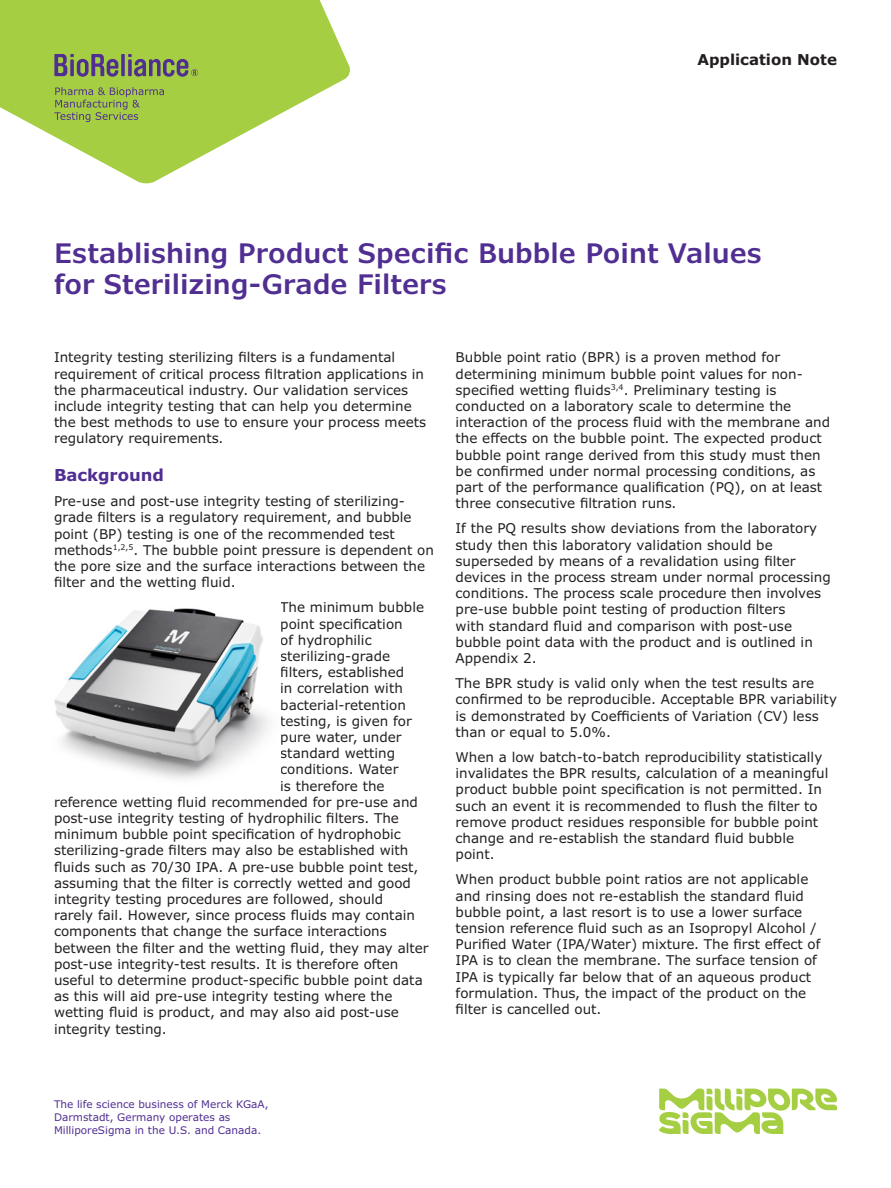
<style>
.page{position:relative;width:891px;height:1188px;background:#fff}
.page>*{position:absolute;margin:0;border:0;box-sizing:border-box;transform-origin:0 0}
.Headline_18_21{font:600 27px/31.5px "Verdana Pro";color:#502e92}
.Section_Head_11_13{font:700 16.5px "Verdana Pro";color:#502e92}
.t1{font:700 15px "Verdana Pro";color:#231f20}
.Body_Copy_9_11{font:13.5px/16.2px "Verdana Pro";color:#231f20}
.Caption_7_9{font:10.5px/12.6px "Verdana Pro";color:#502e92}
</style>
<div class="page">
<svg style="left:0;top:0;width:350px;height:184px;fill:#a5ce43"></svg>
<svg style="left:128px;top:54px;width:70px;height:23px;background:#849160"></svg>
<svg style="left:121px;top:54px;width:4px;height:22px"></svg>
<svg style="left:54px;top:54px;width:64px;height:23px"></svg>
<svg style="left:54px;top:87px;width:110px;height:35px;background:#97b44f"></svg>
<img style="left:54px;top:608px;width:215px;height:171px">
<svg style="left:659px;top:1089px;width:178px;height:45px"></svg>
<p class="t1" style="left:697px;top:50px;width:141px">Application Note</p>
<p class="Headline_18_21" style="left:54px;top:237px;width:710px">Establishing Product Specific Bubble Point Values for Sterilizing-Grade Filters</p>
<p class="Body_Copy_9_11" style="left:54px;top:350px;width:374px">Integrity testing sterilizing filters is a fundamental requirement of critical process filtration applications in the pharmaceutical industry. Our validation services include integrity testing that can help you determine the best methods to use to ensure your process meets regulatory requirements.</p>
<p class="Section_Head_11_13" style="left:54px;top:464px;width:112px">Background</p>
<p class="Body_Copy_9_11" style="left:54px;top:493px;width:381px">Pre-use and post-use integrity testing of sterilizing&shy;grade filters is a regulatory requirement, and bubble point (BP) testing is one of the recommended test methods<sup>1,2,5</sup>. The bubble point pressure is dependent on the pore size and the surface interactions between the filter and the wetting fluid.</p>
<p class="Body_Copy_9_11" style="left:280px;top:600px;width:145px">The minimum bubble</p>
<p class="Body_Copy_9_11" style="left:280px;top:616px;width:124px">point specification</p>
<p class="Body_Copy_9_11" style="left:280px;top:632px;width:93px">of hydrophilic</p>
<p class="Body_Copy_9_11" style="left:280px;top:648px;width:111px">sterilizing-grade</p>
<p class="Body_Copy_9_11" style="left:280px;top:664px;width:126px">filters, established</p>
<p class="Body_Copy_9_11" style="left:280px;top:681px;width:124px">in correlation with</p>
<p class="Body_Copy_9_11" style="left:280px;top:697px;width:127px">bacterial-retention</p>
<p class="Body_Copy_9_11" style="left:280px;top:713px;width:133px">testing, is given for</p>
<p class="Body_Copy_9_11" style="left:280px;top:729px;width:123px">pure water, under</p>
<p class="Body_Copy_9_11" style="left:280px;top:745px;width:116px">standard wetting</p>
<p class="Body_Copy_9_11" style="left:280px;top:762px;width:120px">conditions. Water</p>
<p class="Body_Copy_9_11" style="left:280px;top:778px;width:106px">is therefore the</p>
<p class="Body_Copy_9_11" style="left:54px;top:794px;width:365px">reference wetting fluid recommended for pre-use and</p>
<p class="Body_Copy_9_11" style="left:54px;top:810px;width:347px">post-use integrity testing of hydrophilic filters. The</p>
<p class="Body_Copy_9_11" style="left:54px;top:826px;width:348px">minimum bubble point specification of hydrophobic</p>
<p class="Body_Copy_9_11" style="left:54px;top:843px;width:356px">sterilizing-grade filters may also be established with</p>
<p class="Body_Copy_9_11" style="left:54px;top:859px;width:366px">fluids such as 70/30 IPA. A pre-use bubble point test,</p>
<p class="Body_Copy_9_11" style="left:54px;top:875px;width:359px">assuming that the filter is correctly wetted and good</p>
<p class="Body_Copy_9_11" style="left:54px;top:891px;width:331px">integrity testing procedures are followed, should</p>
<p class="Body_Copy_9_11" style="left:54px;top:907px;width:363px">rarely fail. However, since process fluids may contain</p>
<p class="Body_Copy_9_11" style="left:54px;top:924px;width:334px">components that change the surface interactions</p>
<p class="Body_Copy_9_11" style="left:54px;top:940px;width:376px">between the filter and the wetting fluid, they may alter</p>
<p class="Body_Copy_9_11" style="left:54px;top:956px;width:346px">post-use integrity-test results. It is therefore often</p>
<p class="Body_Copy_9_11" style="left:54px;top:972px;width:370px">useful to determine product-specific bubble point data</p>
<p class="Body_Copy_9_11" style="left:54px;top:988px;width:340px">as this will aid pre-use integrity testing where the</p>
<p class="Body_Copy_9_11" style="left:54px;top:1005px;width:346px">wetting fluid is product, and may also aid post-use</p>
<p class="Body_Copy_9_11" style="left:54px;top:1021px;width:114px">integrity testing.</p>
<p class="Body_Copy_9_11" style="left:456px;top:350px;width:376px">Bubble point ratio (BPR) is a proven method for determining minimum bubble point values for non&shy;specified wetting fluids<sup>3,4</sup>. Preliminary testing is conducted on a laboratory scale to determine the interaction of the process fluid with the membrane and the effects on the bubble point. The expected product bubble point range derived from this study must then be confirmed under normal processing conditions, as part of the performance qualification (PQ), on at least three consecutive filtration runs.</p>
<p class="Body_Copy_9_11" style="left:456px;top:521px;width:377px">If the PQ results show deviations from the laboratory study then this laboratory validation should be superseded by means of a revalidation using filter devices in the process stream under normal processing conditions. The process scale procedure then involves pre-use bubble point testing of production filters<br>with standard fluid and comparison with post-use bubble point data with the product and is outlined in Appendix 2.</p>
<p class="Body_Copy_9_11" style="left:456px;top:675px;width:383px">The BPR study is valid only when the test results are confirmed to be reproducible. Acceptable BPR variability is demonstrated by Coefficients of Variation (CV) less than or equal to 5.0%.</p>
<p class="Body_Copy_9_11" style="left:456px;top:749px;width:374px">When a low batch-to-batch reproducibility statistically invalidates the BPR results, calculation of a meaningful product bubble point specification is not permitted. In such an event it is recommended to flush the filter to remove product residues responsible for bubble point change and re-establish the standard fluid bubble point.</p>
<p class="Body_Copy_9_11" style="left:456px;top:872px;width:366px">When product bubble point ratios are not applicable and rinsing does not re-establish the standard fluid bubble point, a last resort is to use a lower surface tension reference fluid such as an Isopropyl Alcohol / Purified Water (IPA/Water) mixture. The first effect of IPA is to clean the membrane. The surface tension of IPA is typically far below that of an aqueous product formulation. Thus, the impact of the product on the filter is cancelled out.</p>
<p class="Caption_7_9" style="left:54px;top:1098px;width:216px">The life science business of Merck KGaA,<br>Darmstadt, Germany operates as<br>MilliporeSigma in the U.S. and Canada.</p>
</div>
